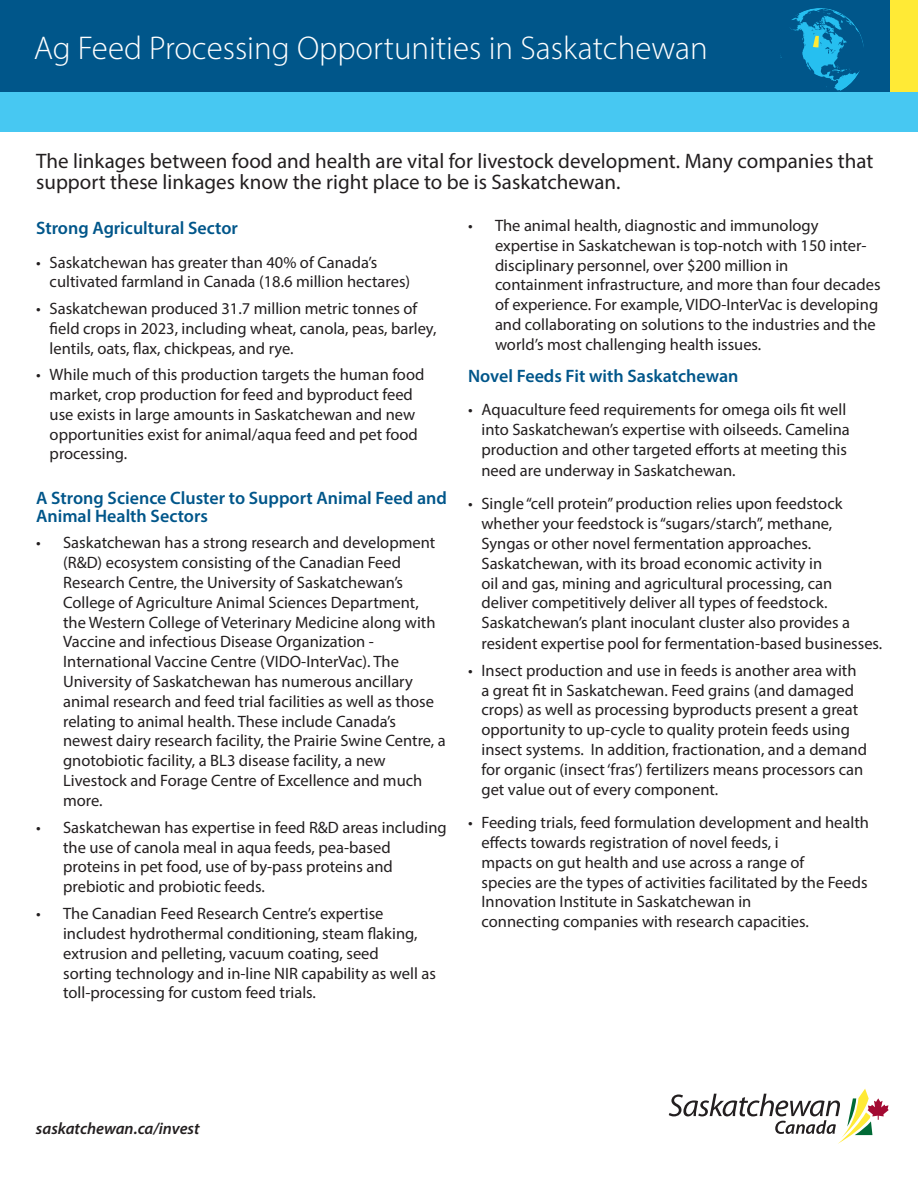
<style>
.page{position:relative;width:918px;height:1188px;background:#fff}
.page>*{position:absolute;margin:0;border:0;box-sizing:border-box;transform-origin:0 0}
.t1{font:300 33px "Myriad Pro";color:#fff}
.t2{font:21px/21px "Myriad Pro";color:#231f20}
.Title_Style{font:600 18px/18px "Myriad Pro";color:#00568a}
.t3{font:16.5px/19.8px "Myriad Pro";color:#231f20}
.t4{font:italic 600 16.5px "Myriad Pro";color:#231f20}
</style>
<div class="page">
<svg style="left:669px;top:1089px;width:220px;height:55px"></svg>
<div style="left:0;top:92px;width:918px;height:39px;background:#47c8f2"></div>
<div style="left:0;top:0;width:890px;height:92px;background:#00568a"></div>
<div style="left:890px;top:0;width:28px;height:92px;background:#ffea36"></div>
<svg style="left:790px;top:8px;width:74px;height:83px"></svg>
<p class="t1" style="left:34px;top:28px;width:676px">Ag Feed Processing Opportunities in Saskatchewan</p>
<p class="t2" style="left:36px;top:150px;width:839px">The linkages between food and health are vital for livestock development. Many companies that support these linkages know the right place to be is Saskatchewan.</p>
<p class="Title_Style" style="left:36px;top:219px;width:203px">Strong Agricultural Sector</p>
<p class="t3" style="left:50px;top:252px;width:362px;text-indent:-14px">• Saskatchewan has greater than 40% of Canada’s cultivated farmland in Canada (18.6 million hectares)</p>
<p class="t3" style="left:50px;top:298px;width:388px;text-indent:-14px">• Saskatchewan produced 31.7 million metric tonnes of field crops in 2023, including wheat, canola, peas, barley, lentils, oats, flax, chickpeas, and rye.</p>
<p class="t3" style="left:50px;top:364px;width:376px;text-indent:-14px">• While much of this production targets the human food market, crop production for feed and byproduct feed use exists in large amounts in Saskatchewan and new opportunities exist for animal/aqua feed and pet food processing.</p>
<p class="Title_Style" style="left:36px;top:488px;width:412px">A Strong Science Cluster to Support Animal Feed and<br>Animal Health Sectors</p>
<p class="t3" style="left:63px;top:533px;width:384px;text-indent:-27px">• Saskatchewan has a strong research and development (R&amp;D) ecosystem consisting of the Canadian Feed Research Centre, the University of Saskatchewan’s College of Agriculture Animal Sciences Department,<br>the Western College of Veterinary Medicine along with Vaccine and infectious Disease Organization - International Vaccine Centre (VIDO-InterVac). The University of Saskatchewan has numerous ancillary animal research and feed trial facilities as well as those relating to animal health. These include Canada’s newest dairy research facility, the Prairie Swine Centre, a gnotobiotic facility, a BL3 disease facility, a new Livestock and Forage Centre of Excellence and much more.</p>
<p class="t3" style="left:63px;top:817px;width:385px;text-indent:-27px">• Saskatchewan has expertise in feed R&amp;D areas including the use of canola meal in aqua feeds, pea-based proteins in pet food, use of by-pass proteins and prebiotic and probiotic feeds.</p>
<p class="t3" style="left:63px;top:904px;width:374px;text-indent:-27px">• The Canadian Feed Research Centre’s expertise includest hydrothermal conditioning, steam flaking, extrusion and pelleting, vacuum coating, seed<br>sorting technology and in-line NIR capability as well as toll-processing for custom feed trials.</p>
<p class="t3" style="left:495px;top:215px;width:387px;text-indent:-27px">• The animal health, diagnostic and immunology expertise in Saskatchewan is top-notch with 150 inter&shy;disciplinary personnel, over $200 million in containment infrastructure, and more than four decades of experience. For example, VIDO-InterVac is developing and collaborating on solutions to the industries and the world’s most challenging health issues.</p>
<p class="Title_Style" style="left:468px;top:366px;width:272px">Novel Feeds Fit with Saskatchewan</p>
<p class="t3" style="left:482px;top:399px;width:370px;line-height:20.2px;text-indent:-14px">• Aquaculture feed requirements for omega oils fit well into Saskatchewan’s expertise with oilseeds. Camelina production and other targeted efforts at meeting this need are underway in Saskatchewan.</p>
<p class="t3" style="left:482px;top:494px;width:402px;text-indent:-14px">• Single “cell protein” production relies upon feedstock whether your feedstock is “sugars/starch”, methane, Syngas or other novel fermentation approaches.<br>Saskatchewan, with its broad economic activity in<br>oil and gas, mining and agricultural processing, can deliver competitively deliver all types of feedstock.<br>Saskatchewan’s plant inoculant cluster also provides a resident expertise pool for fermentation-based businesses.</p>
<p class="t3" style="left:482px;top:660px;width:387px;text-indent:-14px">• Insect production and use in feeds is another area with a great fit in Saskatchewan. Feed grains (and damaged crops) as well as processing byproducts present a great opportunity to up-cycle to quality protein feeds using insect systems. In addition, fractionation, and a demand for organic (insect ‘fras’) fertilizers means processors can get value out of every component.</p>
<p class="t3" style="left:482px;top:813px;width:389px;text-indent:-14px">• Feeding trials, feed formulation development and health effects towards registration of novel feeds, i<br>mpacts on gut health and use across a range of<br>species are the types of activities facilitated by the Feeds Innovation Institute in Saskatchewan in<br>connecting companies with research capacities.</p>
<p class="t4" style="left:36px;top:1118px;width:165px">saskatchewan.ca/invest</p>
</div>
